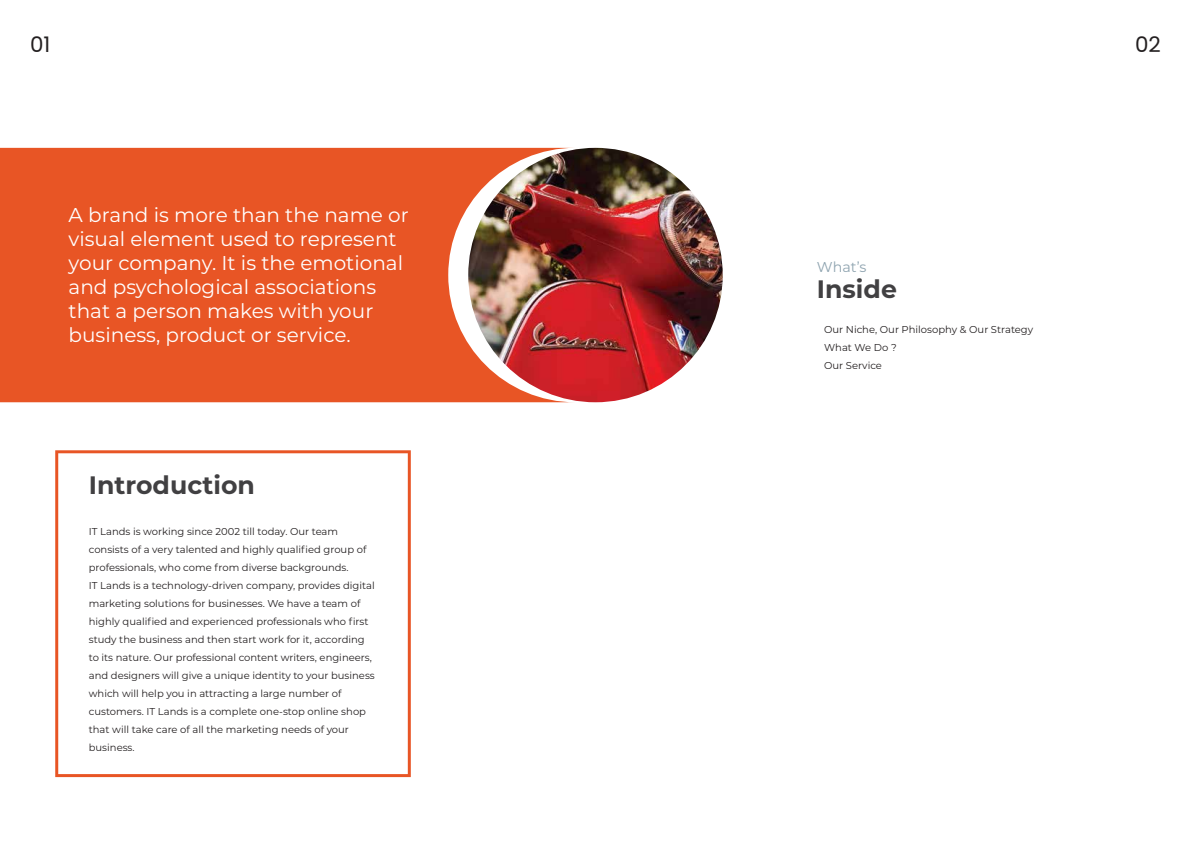
<style>
.page{position:relative;width:1191px;height:842px;background:#fff}
.page>*{position:absolute;margin:0;border:0;box-sizing:border-box;transform-origin:0 0}
.t1{font:700 25.2px "Montserrat";color:#414042}
.t2{font:21.4px "Poppins";color:#231f20}
.t3{font:20px/24px "Montserrat";color:#fff}
.t4{font:14.3px "Montserrat";color:#8fa4b0}
.t5{font:10px/18px "Montserrat";color:#231f20}
</style>
<div class="page">
<img style="left:468px;top:148px;width:254px;height:254px;border-radius:127px">
<svg style="left:0;top:148px;width:575px;height:254px;background:#dd5a31"></svg>
<svg style="left:55px;top:450px;width:356px;height:327px"></svg>
<h2 class="t2" style="left:30px;top:32px;width:22px">01</h2>
<h2 class="t2" style="left:1135px;top:32px;width:27px">02</h2>
<h3 class="t3" style="left:69px;top:202px;width:342px">A brand is more than the name or visual element used to represent your company. It is the emotional and psychological associations that a person makes with your business, product or service.</h3>
<h1 class="t1" style="left:89px;top:467px;width:168px">Introduction</h1>
<p class="t5" style="left:89px;top:522px;width:287px">IT Lands is working since 2002 till today. Our team consists of a very talented and highly qualified group of professionals, who come from diverse backgrounds.<br>IT Lands is a technology-driven company, provides digital marketing solutions for businesses. We have a team of highly qualified and experienced professionals who first study the business and then start work for it, according to its nature. Our professional content writers, engineers, and designers will give a unique identity to your business which will help you in attracting a large number of customers. IT Lands is a complete one-stop online shop that will take care of all the marketing needs of your business.</p>
<h3 class="t4" style="left:817px;top:257px;width:51px">What’s</h3>
<h1 class="t1" style="left:817px;top:271px;width:81px">Inside</h1>
<p class="t5" style="left:824px;top:320px;width:210px">Our Niche, Our Philosophy &amp; Our Strategy<br>What We Do ?<br>Our Service</p>
</div>
